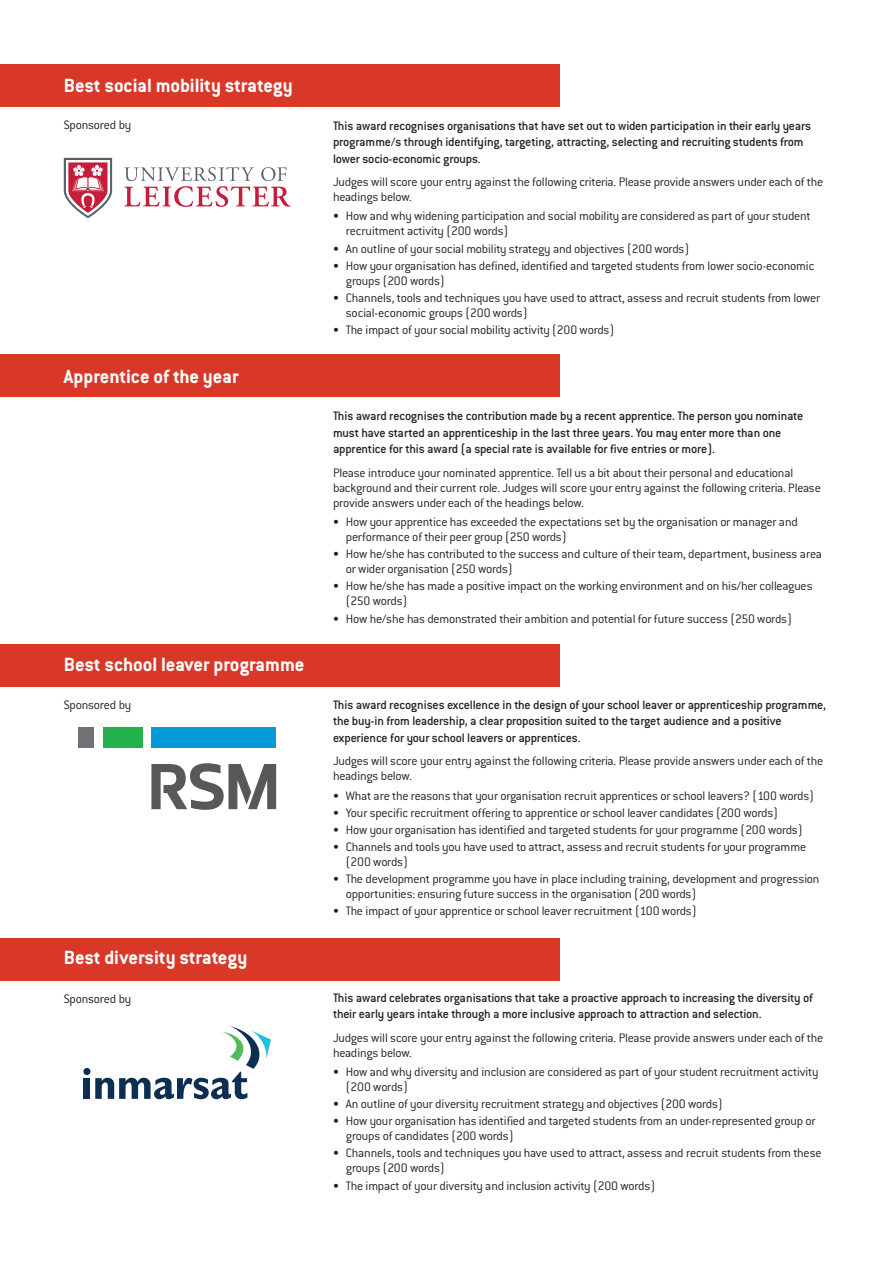
<style>
.page{position:relative;width:893px;height:1263px;background:#fff}
.page>*{position:absolute;margin:0;border:0;box-sizing:border-box;transform-origin:0 0}
.t1{font:700 21px "Conduit ITC";color:#fff}
.t2{font:300 13.5px/15px "Conduit ITC";letter-spacing:-.015em;color:#231f20}
.t3{font:500 13.5px/16.5px "Conduit ITC";letter-spacing:-.015em;color:#231f20}
</style>
<div class="page">
<div style="left:0;top:354px;width:560px;height:43px;background:#d93829"></div>
<div style="left:0;top:644px;width:560px;height:42px;background:#d93829"></div>
<div style="left:151px;top:727px;width:125px;height:20px;background:#069ad9"></div>
<div style="left:78px;top:727px;width:16px;height:20px;background:#717275"></div>
<div style="left:103px;top:727px;width:40px;height:20px;background:#23b24b"></div>
<svg style="left:151px;top:763px;width:125px;height:47px"></svg>
<div style="left:0;top:938px;width:560px;height:43px;background:#d93829"></div>
<div style="left:84px;top:1078px;width:6px;height:21px;background:#0d2e51"></div>
<div style="left:83px;top:1068px;width:8px;height:7px;background:#0d2e51;border-radius:50%"></div>
<svg style="left:95px;top:1026px;width:176px;height:73px"></svg>
<div style="left:0;top:64px;width:560px;height:42px;background:#d93829"></div>
<svg style="left:64px;top:158px;width:48px;height:60px"></svg>
<svg style="left:124px;top:167px;width:166px;height:40px"></svg>
<h1 class="t1" style="left:64px;top:79px;width:231px">Best social mobility strategy</h1>
<p class="t2" style="left:64px;top:118px;width:69px">Sponsored by</p>
<h1 class="t1" style="left:64px;top:369px;width:176px">Apprentice of the year</h1>
<h1 class="t1" style="left:64px;top:658px;width:242px">Best school leaver programme</h1>
<p class="t2" style="left:64px;top:699px;width:69px">Sponsored by</p>
<h1 class="t1" style="left:64px;top:951px;width:185px">Best diversity strategy</h1>
<p class="t2" style="left:64px;top:993px;width:69px">Sponsored by</p>
<p class="t3" style="left:333px;top:119px;width:480px">This award recognises organisations that have set out to widen participation in their early years programme/s through identifying, targeting, attracting, selecting and recruiting students from lower socio-economic groups.</p>
<p class="t2" style="left:333px;top:176px;width:492px">Judges will score your entry against the following criteria. Please provide answers under each of the headings below.</p>
<p class="t2" style="left:346px;top:210px;width:466px;text-indent:-13px">• How and why widening participation and social mobility are considered as part of your student recruitment activity (200 words)</p>
<p class="t2" style="left:333px;top:242px;width:358px">• An outline of your social mobility strategy and objectives (200 words)</p>
<p class="t2" style="left:346px;top:259px;width:470px;text-indent:-13px">• How your organisation has defined, identified and targeted students from lower socio-economic groups (200 words)</p>
<p class="t2" style="left:346px;top:292px;width:476px;text-indent:-13px">• Channels, tools and techniques you have used to attract, assess and recruit students from lower social-economic groups (200 words)</p>
<p class="t2" style="left:333px;top:324px;width:283px">• The impact of your social mobility activity (200 words)</p>
<p class="t3" style="left:333px;top:409px;width:472px">This award recognises the contribution made by a recent apprentice. The person you nominate must have started an apprenticeship in the last three years. You may enter more than one apprentice for this award (a special rate is available for five entries or more).</p>
<p class="t2" style="left:333px;top:467px;width:489px">Please introduce your nominated apprentice. Tell us a bit about their personal and educational background and their current role. Judges will score your entry against the following criteria. Please provide answers under each of the headings below.</p>
<p class="t2" style="left:346px;top:516px;width:453px;text-indent:-13px">• How your apprentice has exceeded the expectations set by the organisation or manager and performance of their peer group (250 words)</p>
<p class="t2" style="left:346px;top:548px;width:478px;text-indent:-13px">• How he/she has contributed to the success and culture of their team, department, business area or wider organisation (250 words)</p>
<p class="t2" style="left:346px;top:580px;width:468px;text-indent:-13px">• How he/she has made a positive impact on the working environment and on his/her colleagues (250 words)</p>
<p class="t2" style="left:333px;top:612px;width:460px">• How he/she has demonstrated their ambition and potential for future success (250 words)</p>
<p class="t3" style="left:333px;top:698px;width:494px">This award recognises excellence in the design of your school leaver or apprenticeship programme, the buy-in from leadership, a clear proposition suited to the target audience and a positive experience for your school leavers or apprentices.</p>
<p class="t2" style="left:333px;top:755px;width:492px">Judges will score your entry against the following criteria. Please provide answers under each of the headings below.</p>
<p class="t2" style="left:333px;top:789px;width:482px">• What are the reasons that your organisation recruit apprentices or school leavers? (100 words)</p>
<p class="t2" style="left:333px;top:807px;width:446px">• Your specific recruitment offering to apprentice or school leaver candidates (200 words)</p>
<p class="t2" style="left:333px;top:824px;width:471px">• How your organisation has identified and targeted students for your programme (200 words)</p>
<p class="t2" style="left:346px;top:841px;width:462px;text-indent:-13px">• Channels and tools you have used to attract, assess and recruit students for your programme (200 words)</p>
<p class="t2" style="left:346px;top:873px;width:475px;text-indent:-13px">• The development programme you have in place including training, development and progression opportunities: ensuring future success in the organisation (200 words)</p>
<p class="t2" style="left:333px;top:905px;width:365px">• The impact of your apprentice or school leaver recruitment (100 words)</p>
<p class="t3" style="left:333px;top:991px;width:481px">This award celebrates organisations that take a proactive approach to increasing the diversity of their early years intake through a more inclusive approach to attraction and selection.</p>
<p class="t2" style="left:333px;top:1031px;width:492px">Judges will score your entry against the following criteria. Please provide answers under each of the headings below.</p>
<p class="t2" style="left:346px;top:1066px;width:474px;text-indent:-13px">• How and why diversity and inclusion are considered as part of your student recruitment activity (200 words)</p>
<p class="t2" style="left:333px;top:1098px;width:391px">• An outline of your diversity recruitment strategy and objectives (200 words)</p>
<p class="t2" style="left:346px;top:1115px;width:471px;text-indent:-13px">• How your organisation has identified and targeted students from an under-represented group or groups of candidates (200 words)</p>
<p class="t2" style="left:346px;top:1147px;width:477px;text-indent:-13px">• Channels, tools and techniques you have used to attract, assess and recruit students from these groups (200 words)</p>
<p class="t2" style="left:333px;top:1179px;width:324px">• The impact of your diversity and inclusion activity (200 words)</p>
</div>
